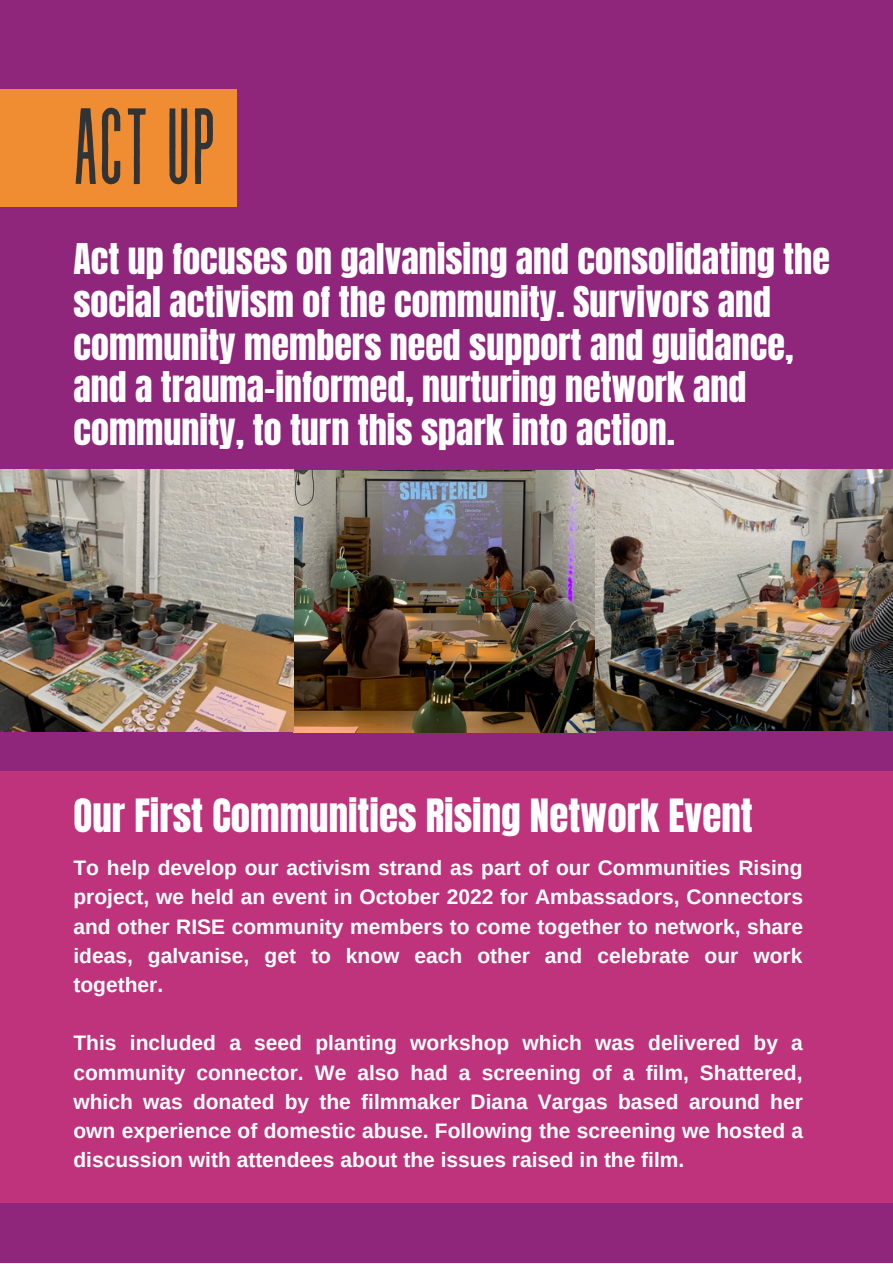
<style>
.page{position:relative;width:893px;height:1264px;background:#fff}
.page>*{position:absolute;margin:0;border:0;box-sizing:border-box;transform-origin:0 0}
.t1{font:107.85px "Revive 80 Tall";color:#313335}
.t2{font:39px "Anton";color:#fff}
.t3{font:36px/42.8px "Anton";color:#fff}
.t4{font:700 21px/29.2px "Arimo";color:#fff;text-align:justify}
</style>
<div class="page">
<div style="left:0;top:0;width:892px;height:1262px;background:#90257c"></div>
<img style="left:0;top:469px;width:595px;height:263px">
<img style="left:595px;top:469px;width:297px;height:261px">
<div style="left:0;top:771px;width:892px;height:431px;background:#be337b"></div>
<div style="left:0;top:89px;width:237px;height:118px;background:#f08d33"></div>
<p class="t1" style="left:73px;top:91px;width:145px">ACT UP</p>
<p class="t3" style="left:73px;top:238px;width:758px">Act up focuses on galvanising and consolidating the social activism of the community. Survivors and community members need support and guidance, and a trauma-informed, nurturing network and community, to turn this spark into action.</p>
<p class="t2" style="left:73px;top:787px;width:680px">Our First Communities Rising Network Event</p>
<p class="t4" style="left:73px;top:853px;width:731px">To help develop our activism strand as part of our Communities Rising project, we held an event in October 2022 for Ambassadors, Connectors and other RISE community members to come together to network, share ideas, galvanise, get to know each other and celebrate our work together.</p>
<p class="t4" style="left:73px;top:1028px;width:731px">This included a seed planting workshop which was delivered by a community connector. We also had a screening of a film, Shattered, which was donated by the filmmaker Diana Vargas based around her own experience of domestic abuse. Following the screening we hosted a discussion with attendees about the issues raised in the film.</p>
</div>
